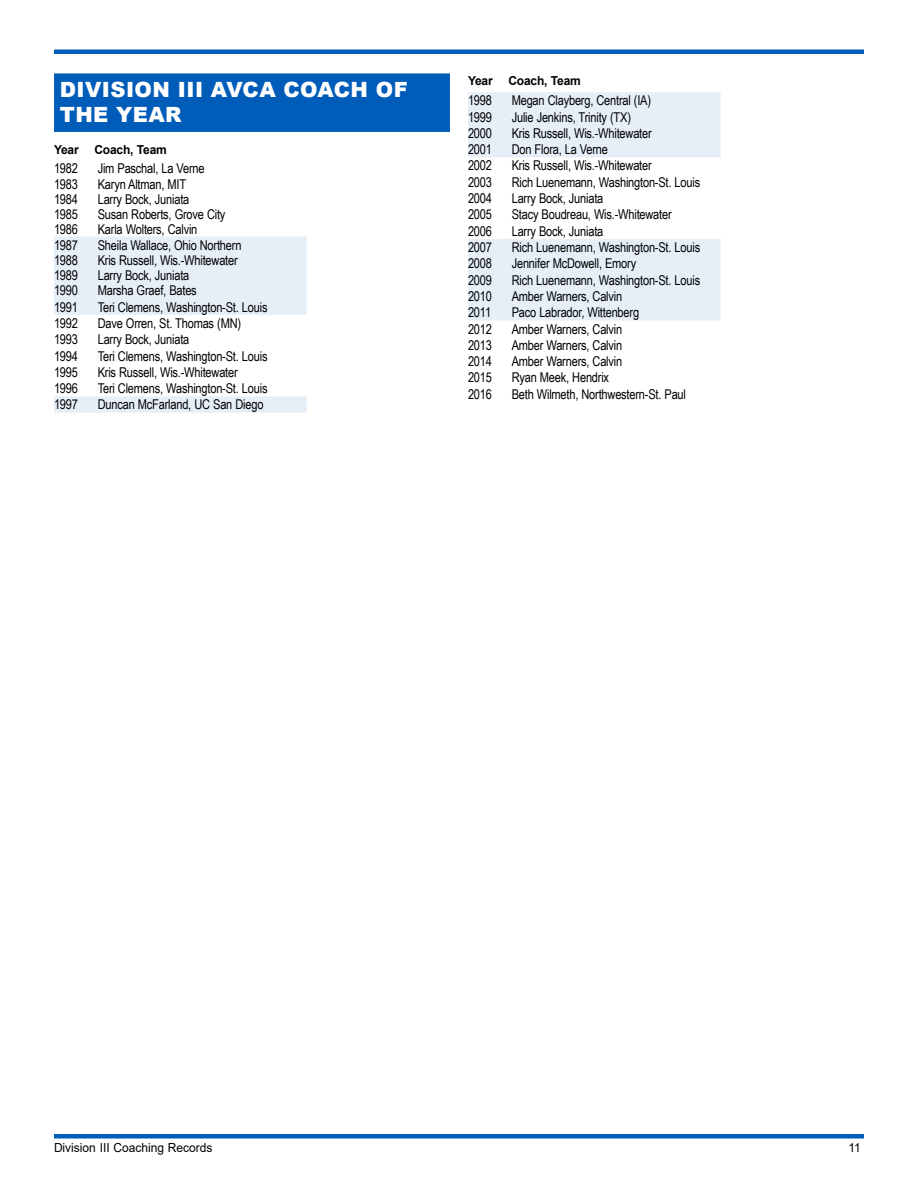
<style>
.page{position:relative;width:918px;height:1188px;background:#fff}
.page>*{position:absolute;margin:0;border:0;box-sizing:border-box;transform-origin:0 0}
.t1{font:900 21px/25.5px "Arial";letter-spacing:.02em;color:#fff}
.t2{font:13.5px "Arial Narrow";letter-spacing:-.015em;color:#000}
.t3{font:12.45px "Arial";color:#000;scale:.96 1}
.t4{font:700 12.3px "Arial";letter-spacing:-.015em;color:#000}
</style>
<div class="page">
<hr style="left:54px;top:1134px;width:810px;height:4px;background:#005cb9">
<hr style="left:54px;top:50px;width:810px;height:4px;background:#005cb9">
<div style="left:54px;top:73px;width:396px;height:30px;background:#005cb9"></div>
<div style="left:54px;top:102px;width:396px;height:30px;background:#005cb9"></div>
<svg style="left:54px;top:237px;width:253px;height:176px;fill:#e6eff8"></svg>
<svg style="left:468px;top:92px;width:253px;height:228px;fill:#e6eff8"></svg>
<h1 class="t1" style="left:60px;top:76px;width:350px">DIVISION III AVCA COACH OF<br>THE YEAR</h1>
<p class="t4" style="left:54px;top:141px;width:26px">Year</p>
<p class="t4" style="left:94px;top:141px;width:74px">Coach, Team</p>
<p class="t2" style="left:54px;top:159px;width:26px">1982</p>
<p class="t2" style="left:98px;top:159px;width:109px">Jim Paschal, La Verne</p>
<p class="t2" style="left:54px;top:174px;width:26px">1983</p>
<p class="t2" style="left:98px;top:174px;width:90px">Karyn Altman, MIT</p>
<p class="t2" style="left:54px;top:189px;width:26px">1984</p>
<p class="t2" style="left:98px;top:189px;width:93px">Larry Bock, Juniata</p>
<p class="t2" style="left:54px;top:205px;width:26px">1985</p>
<p class="t2" style="left:98px;top:205px;width:129px">Susan Roberts, Grove City</p>
<p class="t2" style="left:54px;top:220px;width:26px">1986</p>
<p class="t2" style="left:98px;top:220px;width:101px">Karla Wolters, Calvin</p>
<p class="t2" style="left:54px;top:235px;width:26px">1987</p>
<p class="t2" style="left:98px;top:235px;width:145px">Sheila Wallace, Ohio Northern</p>
<p class="t2" style="left:54px;top:250px;width:26px">1988</p>
<p class="t2" style="left:98px;top:250px;width:142px">Kris Russell, Wis.-Whitewater</p>
<p class="t2" style="left:54px;top:265px;width:26px">1989</p>
<p class="t2" style="left:98px;top:265px;width:93px">Larry Bock, Juniata</p>
<p class="t2" style="left:54px;top:281px;width:26px">1990</p>
<p class="t2" style="left:98px;top:281px;width:101px">Marsha Graef, Bates</p>
<p class="t2" style="left:54px;top:297px;width:26px">1991</p>
<p class="t2" style="left:98px;top:297px;width:171px">Teri Clemens, Washington-St. Louis</p>
<p class="t2" style="left:54px;top:313px;width:26px">1992</p>
<p class="t2" style="left:98px;top:313px;width:145px">Dave Orren, St. Thomas (MN)</p>
<p class="t2" style="left:54px;top:330px;width:26px">1993</p>
<p class="t2" style="left:98px;top:330px;width:93px">Larry Bock, Juniata</p>
<p class="t2" style="left:54px;top:346px;width:26px">1994</p>
<p class="t2" style="left:98px;top:346px;width:171px">Teri Clemens, Washington-St. Louis</p>
<p class="t2" style="left:54px;top:362px;width:26px">1995</p>
<p class="t2" style="left:98px;top:362px;width:142px">Kris Russell, Wis.-Whitewater</p>
<p class="t2" style="left:54px;top:378px;width:26px">1996</p>
<p class="t2" style="left:98px;top:378px;width:171px">Teri Clemens, Washington-St. Louis</p>
<p class="t2" style="left:54px;top:395px;width:26px">1997</p>
<p class="t2" style="left:98px;top:395px;width:167px">Duncan McFarland, UC San Diego</p>
<p class="t4" style="left:468px;top:72px;width:26px">Year</p>
<p class="t4" style="left:508px;top:72px;width:74px">Coach, Team</p>
<p class="t2" style="left:468px;top:91px;width:26px">1998</p>
<p class="t2" style="left:512px;top:91px;width:141px">Megan Clayberg, Central (IA)</p>
<p class="t2" style="left:468px;top:107px;width:26px">1999</p>
<p class="t2" style="left:512px;top:107px;width:121px">Julie Jenkins, Trinity (TX)</p>
<p class="t2" style="left:468px;top:123px;width:26px">2000</p>
<p class="t2" style="left:512px;top:123px;width:142px">Kris Russell, Wis.-Whitewater</p>
<p class="t2" style="left:468px;top:139px;width:26px">2001</p>
<p class="t2" style="left:512px;top:139px;width:98px">Don Flora, La Verne</p>
<p class="t2" style="left:468px;top:156px;width:26px">2002</p>
<p class="t2" style="left:512px;top:156px;width:142px">Kris Russell, Wis.-Whitewater</p>
<p class="t2" style="left:468px;top:172px;width:26px">2003</p>
<p class="t2" style="left:512px;top:172px;width:190px">Rich Luenemann, Washington-St. Louis</p>
<p class="t2" style="left:468px;top:188px;width:26px">2004</p>
<p class="t2" style="left:512px;top:188px;width:93px">Larry Bock, Juniata</p>
<p class="t2" style="left:468px;top:205px;width:26px">2005</p>
<p class="t2" style="left:512px;top:205px;width:162px">Stacy Boudreau, Wis.-Whitewater</p>
<p class="t2" style="left:468px;top:221px;width:26px">2006</p>
<p class="t2" style="left:512px;top:221px;width:93px">Larry Bock, Juniata</p>
<p class="t2" style="left:468px;top:237px;width:26px">2007</p>
<p class="t2" style="left:512px;top:237px;width:190px">Rich Luenemann, Washington-St. Louis</p>
<p class="t2" style="left:468px;top:254px;width:26px">2008</p>
<p class="t2" style="left:512px;top:254px;width:126px">Jennifer McDowell, Emory</p>
<p class="t2" style="left:468px;top:270px;width:26px">2009</p>
<p class="t2" style="left:512px;top:270px;width:190px">Rich Luenemann, Washington-St. Louis</p>
<p class="t2" style="left:468px;top:286px;width:26px">2010</p>
<p class="t2" style="left:512px;top:286px;width:112px">Amber Warners, Calvin</p>
<p class="t2" style="left:468px;top:303px;width:25px">2011</p>
<p class="t2" style="left:512px;top:303px;width:129px">Paco Labrador, Wittenberg</p>
<p class="t2" style="left:468px;top:319px;width:26px">2012</p>
<p class="t2" style="left:512px;top:319px;width:112px">Amber Warners, Calvin</p>
<p class="t2" style="left:468px;top:335px;width:26px">2013</p>
<p class="t2" style="left:512px;top:335px;width:112px">Amber Warners, Calvin</p>
<p class="t2" style="left:468px;top:352px;width:26px">2014</p>
<p class="t2" style="left:512px;top:352px;width:112px">Amber Warners, Calvin</p>
<p class="t2" style="left:468px;top:368px;width:26px">2015</p>
<p class="t2" style="left:512px;top:368px;width:99px">Ryan Meek, Hendrix</p>
<p class="t2" style="left:468px;top:384px;width:26px">2016</p>
<p class="t2" style="left:512px;top:384px;width:176px">Beth Wilmeth, Northwestern-St. Paul</p>
<p class="t3" style="left:54px;top:1139px;width:166px">Division III Coaching Records</p>
<p class="t3" style="left:849px;top:1139px;width:14px">11</p>
</div>
